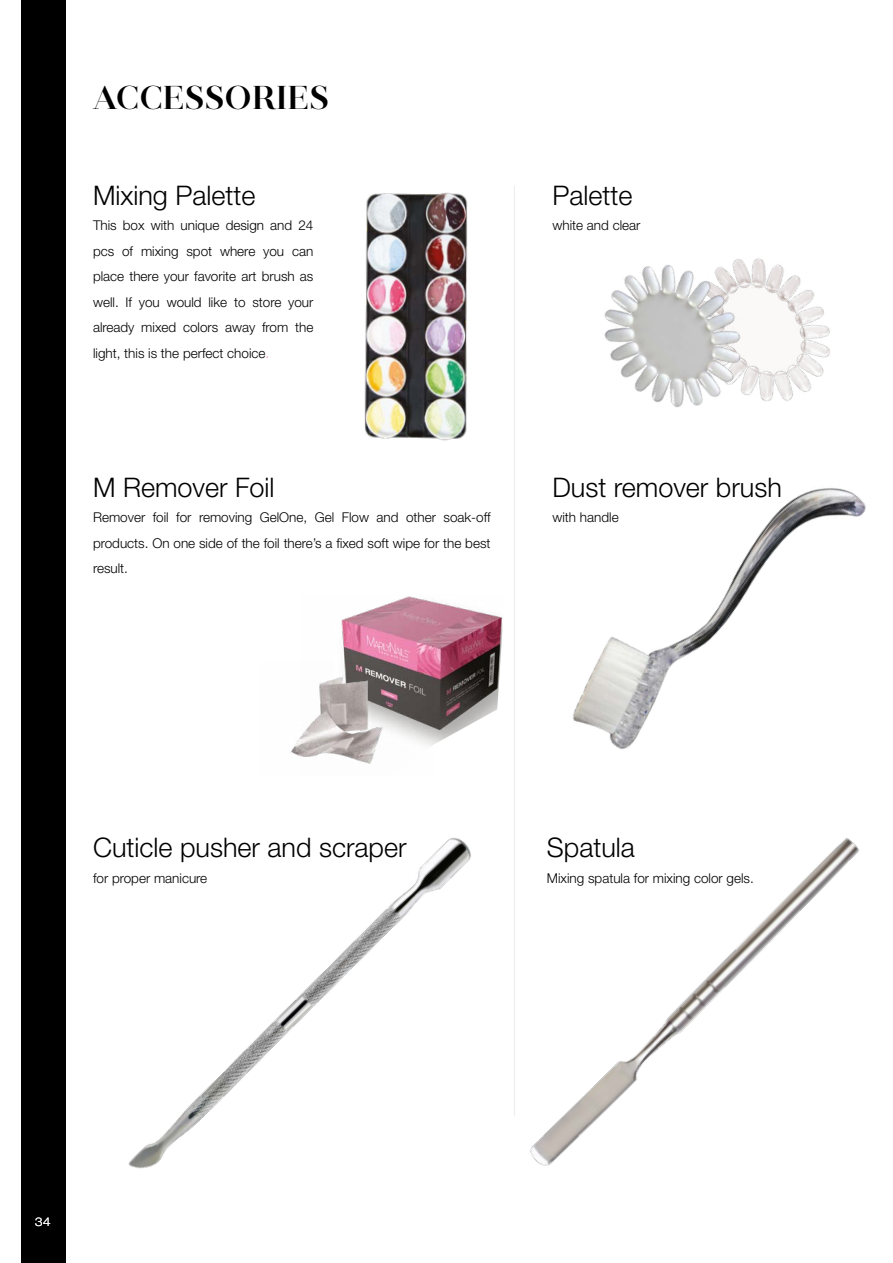
<style>
.page{position:relative;width:893px;height:1263px;background:#fff}
.page>*{position:absolute;margin:0;border:0;box-sizing:border-box;transform-origin:0 0}
.t1{font:700 33px "Jules Big";letter-spacing:-.005em;color:#000}
.t2{font:300 27px "Helvetica Neue LT Pro";color:#000}
.t3{font:300 13.5px/25.5px "Helvetica Neue LT Pro";color:#000;text-align:justify}
.t4{font:300 expanded 12px "Helvetica Neue LT Pro";color:#fff}
.s1{color:#f089b1}
</style>
<div class="page">
<div style="left:21px;top:0;width:45px;height:1263px;background:#000"></div>
<img style="left:341px;top:596px;width:162px;height:149px">
<img style="left:291px;top:662px;width:142px;height:102px">
<img style="left:573px;top:488px;width:293px;height:262px">
<img style="left:535px;top:838px;width:324px;height:328px">
<img style="left:128px;top:837px;width:407px;height:332px">
<hr style="left:514px;top:185px;width:1px;height:931px;background:#ededed">
<img style="left:364px;top:192px;width:104px;height:249px">
<img style="left:778px;top:264px;width:52px;height:137px">
<img style="left:604px;top:258px;width:174px;height:150px">
<h1 class="t1" style="left:93px;top:77px;width:238px">ACCESSORIES</h1>
<h2 class="t2" style="left:93px;top:178px;width:164px">Mixing Palette</h2>
<p class="t3" style="left:93px;top:212px;width:222px">This box with unique design and 24 pcs of mixing spot where you can place there your favorite art brush as well. If you would like to store your already mixed colors away from the light, this is the perfect choice<span class="s1">.</span></p>
<h2 class="t2" style="left:93px;top:471px;width:183px">M Remover Foil</h2>
<p class="t3" style="left:93px;top:504px;width:399px">Remover foil for removing GelOne, Gel Flow and other soak-off products. On one side of the foil there’s a fixed soft wipe for the best result.</p>
<h2 class="t2" style="left:552px;top:178px;width:82px">Palette</h2>
<p class="t3" style="left:552px;top:212px;width:90px">white and clear</p>
<h2 class="t2" style="left:552px;top:471px;width:231px">Dust remover brush</h2>
<p class="t3" style="left:552px;top:504px;width:68px">with handle</p>
<h2 class="t2" style="left:93px;top:831px;width:315px">Cuticle pusher and scraper</h2>
<p class="t3" style="left:93px;top:865px;width:116px">for proper manicure</p>
<h2 class="t2" style="left:547px;top:831px;width:90px">Spatula</h2>
<p class="t3" style="left:547px;top:865px;width:209px">Mixing spatula for mixing color gels.</p>
<p class="t4" style="left:35px;top:1214px;width:18px">34</p>
</div>
